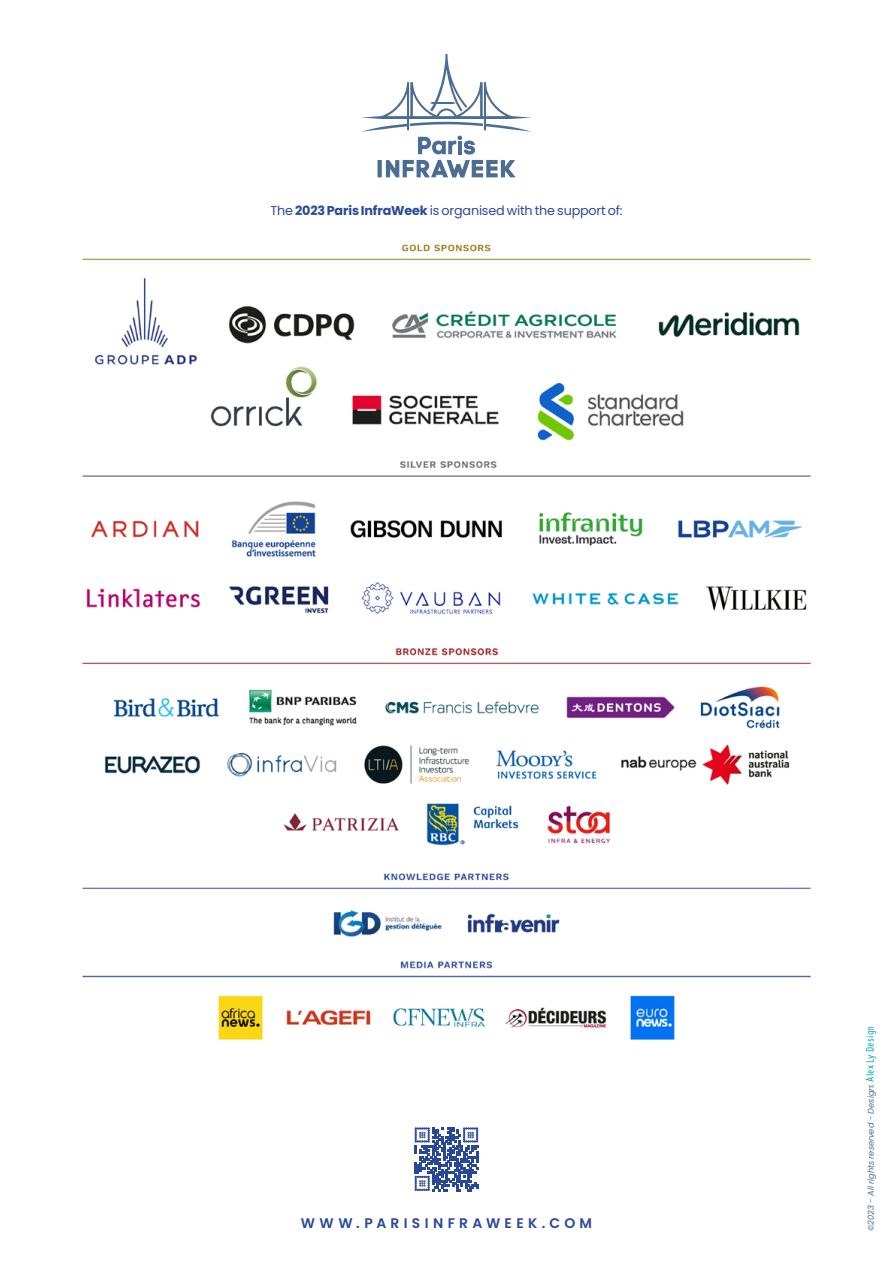
<style>
.page{position:relative;width:893px;height:1263px;background:#fff}
.page>*{position:absolute;margin:0;border:0;box-sizing:border-box;transform-origin:0 0}
.t1{font:600 13.95px "Poppins";letter-spacing:.315em;color:#2a4998}
.t2{font:12.75px "Poppins";letter-spacing:-.015em;color:#2a4998}
.t3{font:italic 8.25px "Poppins";letter-spacing:-.005em;color:#4b6c93}
.s1{font-weight:700}
.s2{font-family:"Miso";font-style:normal;font-size:12px;color:#03a4aa}
</style>
<div class="page">
<img style="left:82px;top:244px;width:729px;height:796px">
<svg style="left:362px;top:54px;width:170px;height:123px"></svg>
<svg style="left:415px;top:1127px;width:63px;height:64px"></svg>
<p class="t2" style="left:270px;top:203px;width:354px">The <span class="s1">2023 Paris InfraWeek</span> is organised with the support of:</p>
<p class="t1" style="left:301px;top:1215px;width:293px">WWW.PARISINFRAWEEK.COM</p>
<p class="t3" style="left:866px;top:1231px;width:207px;rotate:-90deg">©2023 - All rights reserved - Design: <span class="s2">Alex Ly Design</span></p>
</div>
